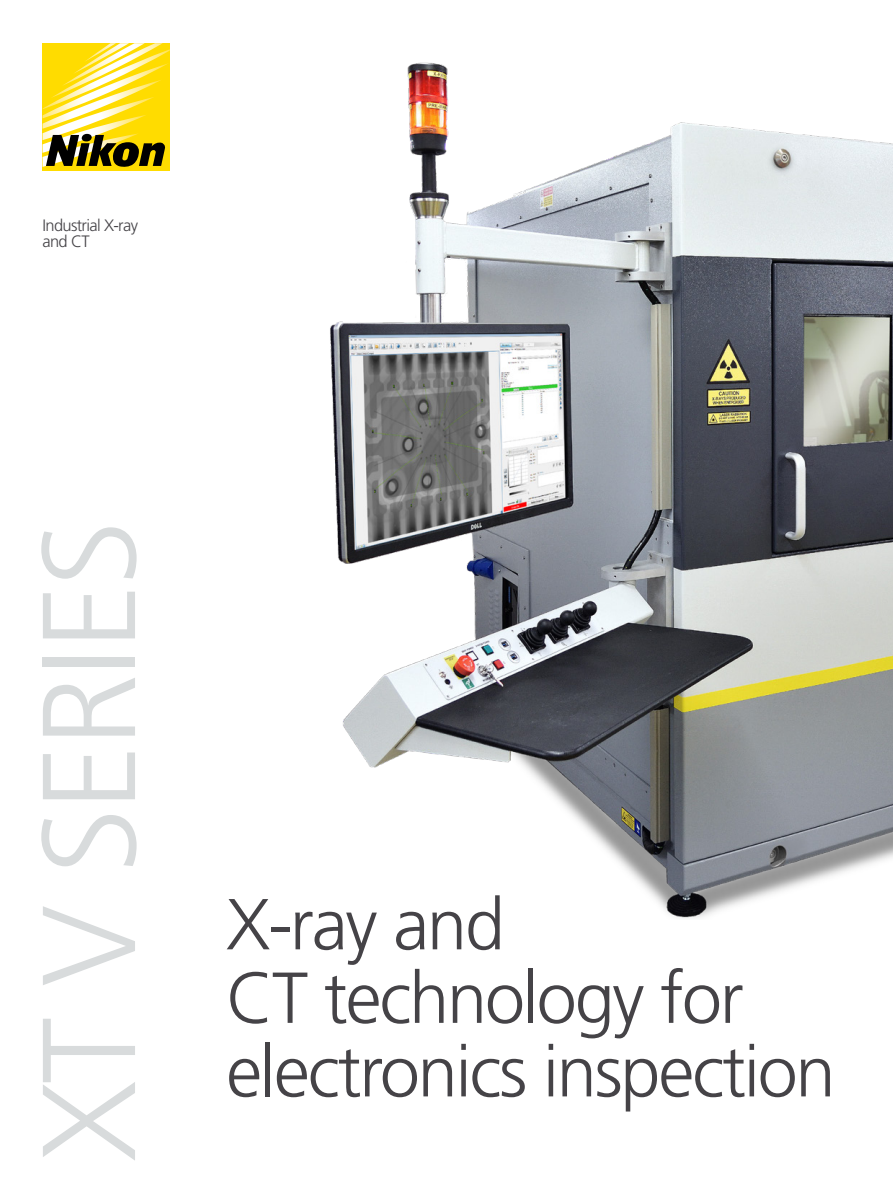
<style>
.page{position:relative;width:893px;height:1191px;background:#fff}
.page>*{position:absolute;margin:0;border:0;box-sizing:border-box;transform-origin:0 0}
.t1{font:300 132px "Frutiger LT Std";letter-spacing:-.02em;color:#d8dbdc}
.t2{font:300 72px/73.5px "Frutiger LT Std";letter-spacing:-.03em;color:#454347}
.t3{font:300 16.5px/16.5px "Frutiger LT Std";letter-spacing:-.04em;color:#454347}
</style>
<div class="page">
<img style="left:330px;top:62px;width:563px;height:856px">
<div style="left:43px;top:43px;width:127px;height:127px;background:#ffdc00"></div>
<svg style="left:43px;top:43px;width:127px;height:124px"></svg>
<p class="t3" style="left:43px;top:217px;width:97px">Industrial X-ray and CT</p>
<h1 class="t1" style="left:15px;top:1161px;width:642px;rotate:-90deg">XT V SERIES</h1>
<p class="t2" style="left:226px;top:888px;width:611px">X-ray and<br>CT technology for electronics inspection</p>
</div>
